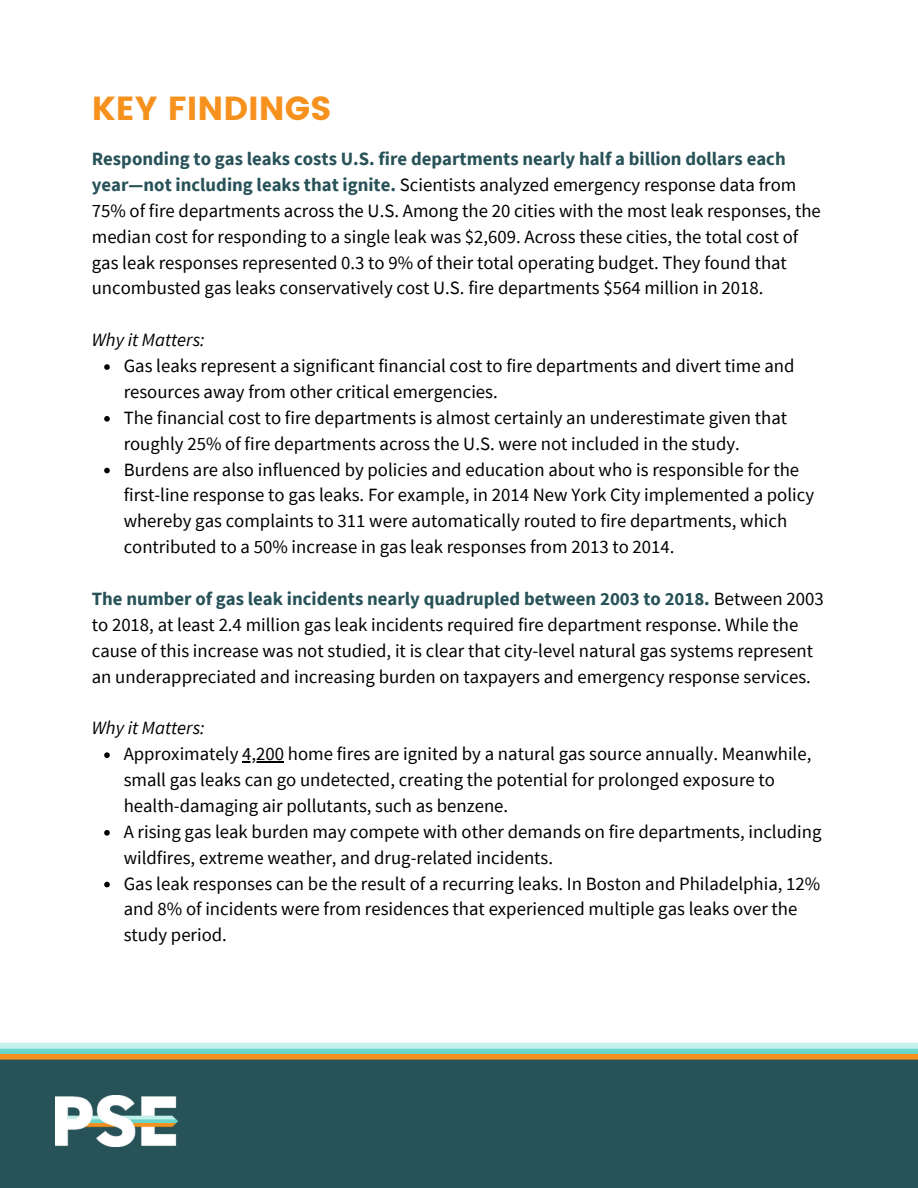
<style>
.page{position:relative;width:918px;height:1188px;background:#fff}
.page>*{position:absolute;margin:0;border:0;box-sizing:border-box;transform-origin:0 0}
.t1{font:33.3px "Poppins";color:#f7911e}
.t2{font:18.75px/25.8px "Source Sans Pro";color:#000}
.t3{font:italic 18.75px "Source Sans Pro";color:#000}
.s1{font-weight:700;color:#275258}
</style>
<div class="page">
<div style="left:0;top:1054px;width:918px;height:134px;background:#275258"></div>
<div style="left:0;top:1048px;width:918px;height:6px;background:#6bd6cc"></div>
<div style="left:0;top:1043px;width:918px;height:5px;background:#c4f2eb"></div>
<div style="left:0;top:1054px;width:918px;height:6px;background:#f7911e"></div>
<img style="left:55px;top:1096px;width:123px;height:51px">
<svg style="left:104px;top:364px;width:6px;height:6px"></svg>
<svg style="left:104px;top:416px;width:6px;height:6px"></svg>
<svg style="left:104px;top:468px;width:6px;height:5px"></svg>
<svg style="left:104px;top:752px;width:6px;height:6px"></svg>
<hr style="left:242px;top:761px;width:42px;height:1px;background:#000">
<svg style="left:104px;top:830px;width:6px;height:6px"></svg>
<svg style="left:104px;top:882px;width:6px;height:5px"></svg>
<h1 class="t1" style="left:92px;top:89px;width:241px">KEY FINDINGS</h1>
<p class="t2" style="left:92px;top:146px;width:731px"><span class="s1">Responding to gas leaks costs U.S. fire departments nearly half a billion dollars each year—not including leaks that ignite.</span> Scientists analyzed emergency response data from 75% of fire departments across the U.S. Among the 20 cities with the most leak responses, the median cost for responding to a single leak was $2,609. Across these cities, the total cost of gas leak responses represented 0.3 to 9% of their total operating budget. They found that uncombusted gas leaks conservatively cost U.S. fire departments $564 million in 2018.</p>
<p class="t3" style="left:92px;top:328px;width:114px">Why it Matters:</p>
<p class="t2" style="left:124px;top:353px;width:672px">Gas leaks represent a significant financial cost to fire departments and divert time and resources away from other critical emergencies.</p>
<p class="t2" style="left:124px;top:404px;width:665px">The financial cost to fire departments is almost certainly an underestimate given that roughly 25% of fire departments across the U.S. were not included in the study.</p>
<p class="t2" style="left:124px;top:456px;width:692px">Burdens are also influenced by policies and education about who is responsible for the first-line response to gas leaks. For example, in 2014 New York City implemented a policy whereby gas complaints to 311 were automatically routed to fire departments, which contributed to a 50% increase in gas leak responses from 2013 to 2014.</p>
<p class="t2" style="left:92px;top:585px;width:733px"><span class="s1">The number of gas leak incidents nearly quadrupled between 2003 to 2018.</span> Between 2003 to 2018, at least 2.4 million gas leak incidents required fire department response. While the cause of this increase was not studied, it is clear that city-level natural gas systems represent an underappreciated and increasing burden on taxpayers and emergency response services.</p>
<p class="t3" style="left:92px;top:716px;width:114px">Why it Matters:</p>
<p class="t2" style="left:124px;top:741px;width:689px">Approximately 4,200 home fires are ignited by a natural gas source annually. Meanwhile,</p>
<p class="t2" style="left:124px;top:767px;width:699px">small gas leaks can go undetected, creating the potential for prolonged exposure to health-damaging air pollutants, such as benzene.<br>A rising gas leak burden may compete with other demands on fire departments, including</p>
<p class="t2" style="left:124px;top:844px;width:698px">wildfires, extreme weather, and drug-related incidents.<br>Gas leak responses can be the result of a recurring leaks. In Boston and Philadelphia, 12%</p>
<p class="t2" style="left:124px;top:896px;width:675px">and 8% of incidents were from residences that experienced multiple gas leaks over the study period.</p>
</div>
